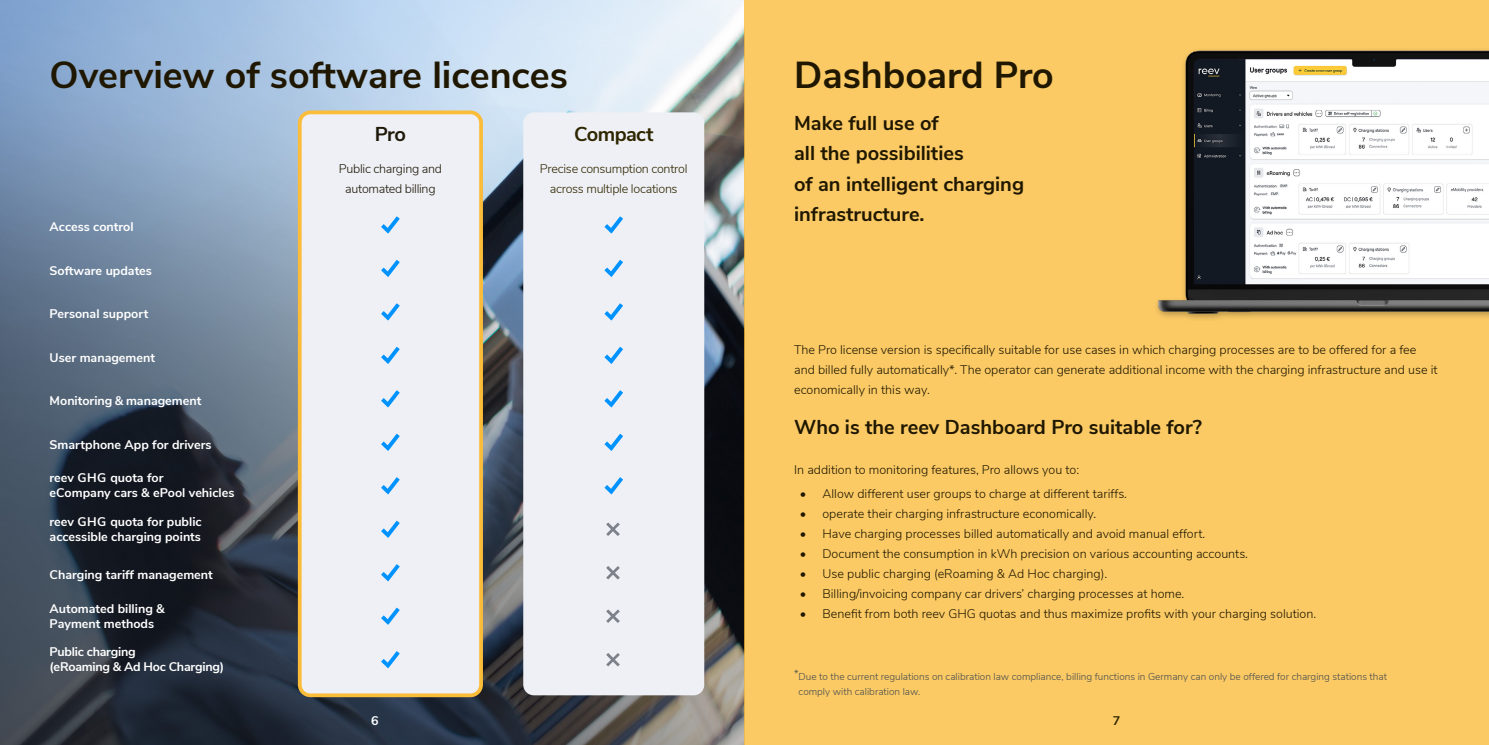
<style>
.page{position:relative;width:1489px;height:745px;background:#fff}
.page>*{position:absolute;margin:0;border:0;box-sizing:border-box;transform-origin:0 0}
.t1{font:700 37.5px "Nunito Sans";color:#1f1700}
.t2{font:700 20px/30px "Nunito Sans";color:#1f1700}
.t3{font:700 20px "Nunito Sans";letter-spacing:-.03em;color:#2e2600}
.t4{font:700 20px "Nunito Sans";color:#1e1809}
.t5{font:300 12.5px/20px "Nunito Sans";color:#1f1700}
.t6{font:700 12.5px/15px "Nunito Sans";color:#fff}
.t7{font:300 12.5px/20px "Nunito Sans";letter-spacing:-.02em;color:#2e2600;text-align:center}
.t8{font:700 12.5px/15px "Nunito Sans";letter-spacing:-.02em;color:#fff}
.t9{font:300 12.5px/20px "Nunito Sans";letter-spacing:-.025em;color:#1e1809;text-align:center}
.t10{font:700 12.5px "Nunito Sans";color:#2e2600}
.t11{font:300 10px/15px "Nunito Sans";color:#484c4e}
</style>
<div class="page">
<img style="left:0;top:0;width:744px;height:744px">
<div style="left:744px;top:0;width:744px;height:744px;background:#fbca65"></div>
<img style="left:1157px;top:50px;width:331px;height:269px">
<div style="left:300px;top:112px;width:181px;height:582px;background:#eff0f5;border-radius:11px"></div>
<div style="left:298px;top:110px;width:185px;height:586px;border:4px solid #fbbc39;border-radius:11px"></div>
<div style="left:523px;top:112px;width:181px;height:582px;background:#eff0f5;border-radius:11px"></div>
<svg style="left:606px;top:522px;width:13px;height:13px"></svg>
<svg style="left:606px;top:566px;width:13px;height:13px"></svg>
<svg style="left:606px;top:609px;width:13px;height:13px"></svg>
<svg style="left:606px;top:653px;width:13px;height:13px"></svg>
<svg style="left:381px;top:216px;width:18px;height:17px"></svg>
<svg style="left:604px;top:216px;width:19px;height:17px"></svg>
<svg style="left:381px;top:303px;width:18px;height:17px"></svg>
<svg style="left:604px;top:303px;width:19px;height:17px"></svg>
<svg style="left:381px;top:260px;width:18px;height:17px"></svg>
<svg style="left:604px;top:260px;width:19px;height:17px"></svg>
<svg style="left:381px;top:346px;width:18px;height:17px"></svg>
<svg style="left:604px;top:347px;width:19px;height:16px"></svg>
<svg style="left:381px;top:390px;width:18px;height:17px"></svg>
<svg style="left:604px;top:390px;width:19px;height:17px"></svg>
<svg style="left:381px;top:433px;width:18px;height:17px"></svg>
<svg style="left:604px;top:433px;width:19px;height:17px"></svg>
<svg style="left:381px;top:520px;width:18px;height:17px"></svg>
<svg style="left:381px;top:564px;width:18px;height:17px"></svg>
<svg style="left:381px;top:607px;width:18px;height:17px"></svg>
<svg style="left:381px;top:477px;width:18px;height:17px"></svg>
<svg style="left:604px;top:477px;width:19px;height:17px"></svg>
<svg style="left:381px;top:651px;width:18px;height:16px"></svg>
<h1 class="t1" style="left:50px;top:47px;width:520px">Overview of software licences</h1>
<p class="t6" style="left:50px;top:218px;width:85px">Access control</p>
<p class="t6" style="left:50px;top:262px;width:104px">Software updates</p>
<p class="t6" style="left:50px;top:305px;width:100px">Personal support</p>
<p class="t6" style="left:50px;top:349px;width:107px">User management</p>
<p class="t6" style="left:50px;top:392px;width:153px">Monitoring &amp; management</p>
<p class="t6" style="left:50px;top:436px;width:163px">Smartphone App for drivers</p>
<p class="t6" style="left:50px;top:469px;width:186px">reev GHG quota for<br>eCompany cars &amp; ePool vehicles</p>
<p class="t6" style="left:50px;top:512px;width:153px">reev GHG quota for public accessible charging points</p>
<p class="t6" style="left:50px;top:566px;width:165px">Charging tariff management</p>
<p class="t6" style="left:50px;top:599px;width:117px">Automated billing &amp;<br>Payment methods</p>
<p class="t8" style="left:50px;top:643px;width:176px">Public charging<br>(eRoaming &amp; Ad Hoc Charging)</p>
<h2 class="t4" style="left:375px;top:120px;width:33px">Pro</h2>
<p class="t9" style="left:339px;top:157px;width:105px">Public charging and automated billing</p>
<h2 class="t3" style="left:574px;top:120px;width:81px">Compact</h2>
<p class="t7" style="left:540px;top:157px;width:149px">Precise consumption control across multiple locations</p>
<h1 class="t1" style="left:794px;top:47px;width:261px">Dashboard Pro</h1>
<h2 class="t2" style="left:794px;top:107px;width:231px">Make full use of<br>all the possibilities<br>of an intelligent charging infrastructure.</h2>
<p class="t5" style="left:794px;top:339px;width:645px">The Pro license version is specifically suitable for use cases in which charging processes are to be offered for a fee and billed fully automatically*. The operator can generate additional income with the charging infrastructure and use it economically in this way.</p>
<h2 class="t2" style="left:794px;top:411px;width:409px">Who is the reev Dashboard Pro suitable for?</h2>
<p class="t5" style="left:794px;top:459px;width:286px">In addition to monitoring features, Pro allows you to:</p>
<p class="t5" style="left:800px;top:482px;width:328px">• Allow different user groups to charge at different tariffs.</p>
<p class="t5" style="left:800px;top:502px;width:298px">• operate their charging infrastructure economically.</p>
<p class="t5" style="left:800px;top:522px;width:407px">• Have charging processes billed automatically and avoid manual effort.</p>
<p class="t5" style="left:800px;top:542px;width:449px">• Document the consumption in kWh precision on various accounting accounts.</p>
<p class="t5" style="left:800px;top:562px;width:309px">• Use public charging (eRoaming &amp; Ad Hoc charging).</p>
<p class="t5" style="left:800px;top:582px;width:386px">• Billing/invoicing company car drivers’ charging processes at home.</p>
<p class="t5" style="left:800px;top:602px;width:517px">• Benefit from both reev GHG quotas and thus maximize profits with your charging solution.</p>
<p class="t11" style="left:798px;top:667px;width:590px;text-indent:-4px">*Due to the current regulations on calibration law compliance, billing functions in Germany can only be offered for charging stations that comply with calibration law.</p>
<p class="t6" style="left:371px;top:711px;width:9px">6</p>
<p class="t10" style="left:1112px;top:710px;width:9px">7</p>
</div>
